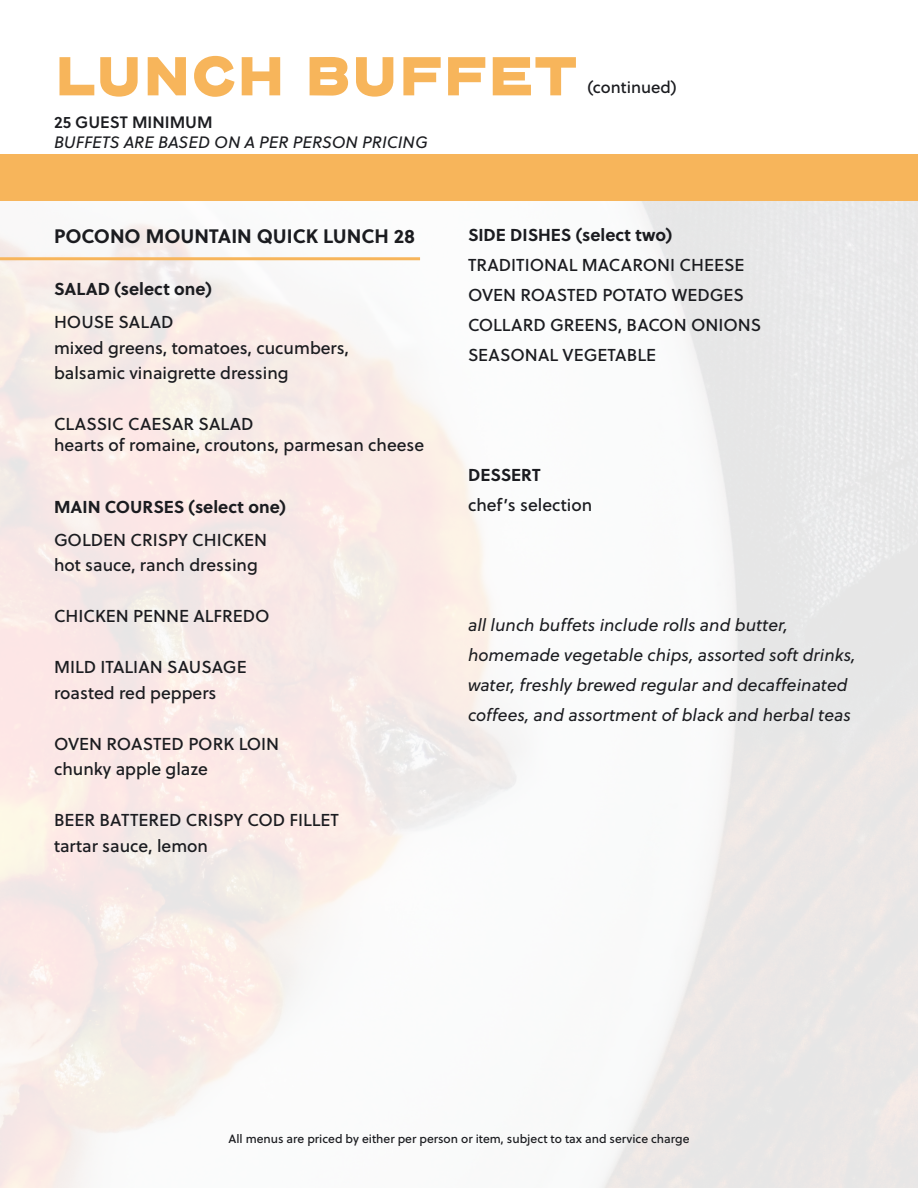
<style>
.page{position:relative;width:918px;height:1188px;background:#fff}
.page>*{position:absolute;margin:0;border:0;box-sizing:border-box;transform-origin:0 0}
.t1{font:900 54px "Henderson Sans Basic";color:#f7b55b}
.t2{font:700 19.5px "Soleil";color:#1b1c20}
.t3{font:17.25px "Soleil Bk";color:#1b1c20}
.t4{font:italic 17.25px/30px "Soleil";color:#1b1c20}
.t5{font:700 17.25px "Soleil";color:#1b1c20}
.t6{font:italic 16.5px "Soleil";color:#1b1c20}
.t7{font:16.5px "Soleil Sb";color:#1b1c20}
.t8{font:16.5px "Soleil Bk";color:#1b1c20}
.t9{font:12px "Soleil Bk";color:#1b1c20}
</style>
<div class="page">
<div style="left:0;top:155px;width:918px;height:46px;background:#f7b55b"></div>
<hr style="left:0;top:257px;width:420px;height:3px;background:#f7b55b">
<p class="t1" style="left:54px;top:38px;width:525px">LUNCH BUFFET</p>
<p class="t7" style="left:54px;top:110px;width:160px">25 GUEST MINIMUM</p>
<p class="t6" style="left:54px;top:130px;width:375px">BUFFETS ARE BASED ON A PER PERSON PRICING</p>
<p class="t8" style="left:588px;top:75px;width:91px">(continued)</p>
<p class="t2" style="left:54px;top:221px;width:363px">POCONO MOUNTAIN QUICK LUNCH 28</p>
<p class="t5" style="left:54px;top:276px;width:159px">SALAD (select one)</p>
<p class="t3" style="left:54px;top:309px;width:121px">HOUSE SALAD</p>
<p class="t3" style="left:54px;top:334px;width:297px">mixed greens, tomatoes, cucumbers,</p>
<p class="t3" style="left:54px;top:360px;width:236px">balsamic vinaigrette dressing</p>
<p class="t3" style="left:54px;top:411px;width:201px">CLASSIC CAESAR SALAD</p>
<p class="t3" style="left:54px;top:432px;width:372px">hearts of romaine, croutons, parmesan cheese</p>
<p class="t5" style="left:54px;top:493px;width:234px">MAIN COURSES (select one)</p>
<p class="t3" style="left:54px;top:526px;width:215px">GOLDEN CRISPY CHICKEN</p>
<p class="t3" style="left:54px;top:552px;width:205px">hot sauce, ranch dressing</p>
<p class="t3" style="left:54px;top:603px;width:217px">CHICKEN PENNE ALFREDO</p>
<p class="t3" style="left:54px;top:654px;width:194px">MILD ITALIAN SAUSAGE</p>
<p class="t3" style="left:54px;top:679px;width:164px">roasted red peppers</p>
<p class="t3" style="left:54px;top:730px;width:227px">OVEN ROASTED PORK LOIN</p>
<p class="t3" style="left:54px;top:756px;width:155px">chunky apple glaze</p>
<p class="t3" style="left:54px;top:807px;width:286px">BEER BATTERED CRISPY COD FILLET</p>
<p class="t3" style="left:54px;top:832px;width:156px">tartar sauce, lemon</p>
<p class="t5" style="left:468px;top:221px;width:206px">SIDE DISHES (select two)</p>
<p class="t3" style="left:468px;top:252px;width:278px">TRADITIONAL MACARONI CHEESE</p>
<p class="t3" style="left:468px;top:282px;width:278px">OVEN ROASTED POTATO WEDGES</p>
<p class="t3" style="left:468px;top:312px;width:295px">COLLARD GREENS, BACON ONIONS</p>
<p class="t3" style="left:468px;top:342px;width:190px">SEASONAL VEGETABLE</p>
<p class="t5" style="left:468px;top:461px;width:74px">DESSERT</p>
<p class="t3" style="left:468px;top:492px;width:126px">chef’s selection</p>
<p class="t4" style="left:468px;top:609px;width:389px">all lunch buffets include rolls and butter, homemade vegetable chips, assorted soft drinks, water, freshly brewed regular and decaffeinated coffees, and assortment of black and herbal teas</p>
<p class="t9" style="left:228px;top:1130px;width:463px">All menus are priced by either per person or item, subject to tax and service charge</p>
</div>
